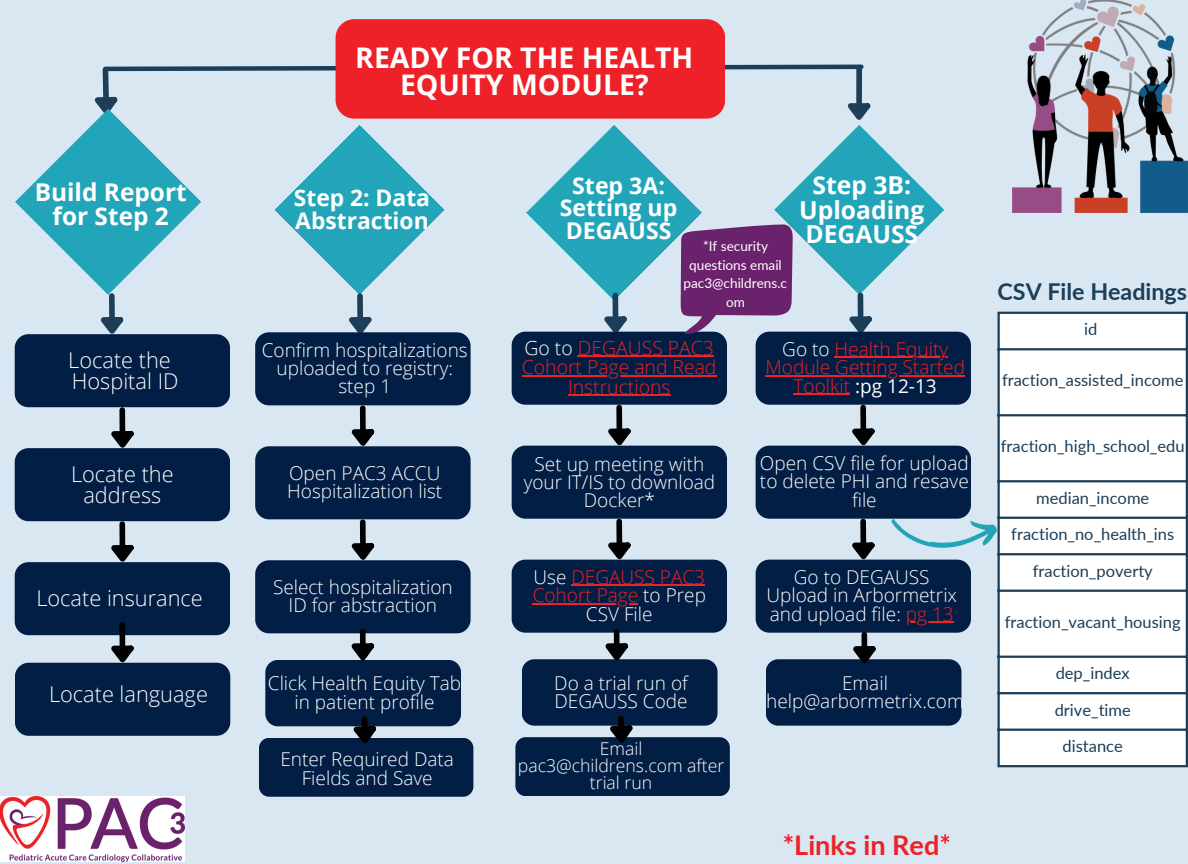
<style>
.page{position:relative;width:1188px;height:864px;background:#d9e7f3}
.page>*{position:absolute;margin:0;border:0;box-sizing:border-box;transform-origin:0 0}
.t1{font:700 28.5px/27.6px "Open Sans";color:#fff;text-align:center}
.t2{font:700 27.15px "Lato";color:#ed2127}
.t3{font:700 24.75px/24.8px "Open Sans";color:#fff;text-align:center}
.t4{font:700 24.45px/24.5px "Open Sans";color:#fff;text-align:center}
.t5{font:700 23.25px "Lato";color:#1c3e58}
.t6{font:700 23.1px/22.5px "Open Sans";color:#fff;text-align:center}
.t7{font:700 22.8px/22.8px "Open Sans";color:#fff}
.t8{font:300 21.75px/21.5px "Open Sans";color:#fff}
.t9{font:300 19.35px/19.4px "Open Sans";color:#ed2127;text-align:center}
.t10{font:300 19.05px/18.3px "Open Sans";color:#fff;text-align:center}
.t11{font:300 19.05px/18.3px "Open Sans";color:#ed2127;text-align:center}
.t12{font:300 17.7px/17px "Open Sans";color:#fff;text-align:center}
.t13{font:16.5px "Lato";color:#1c3e58}
.t14{font:13.65px/18.3px "Lato";color:#fff;text-align:center}
.s1{color:#fff}
.s2{font-weight:400;color:#fff}
.s3{color:#ed2127}
</style>
<div class="page">
<img style="left:0;top:797px;width:184px;height:65px">
<div style="left:336px;top:19px;width:389px;height:100px;background:#ed2127;border-radius:19px"></div>
<div style="left:15px;top:334px;width:215px;height:73px;background:#021e45;border-radius:14px"></div>
<div style="left:15px;top:448px;width:215px;height:73px;background:#021e45;border-radius:14px"></div>
<div style="left:15px;top:562px;width:215px;height:73px;background:#021e45;border-radius:14px"></div>
<div style="left:119px;top:410px;width:6px;height:21px;background:#000"></div>
<svg style="left:103px;top:426px;width:36px;height:23px"></svg>
<div style="left:119px;top:524px;width:6px;height:21px;background:#000"></div>
<svg style="left:103px;top:540px;width:36px;height:23px"></svg>
<div style="left:15px;top:663px;width:215px;height:73px;background:#021e45;border-radius:14px"></div>
<div style="left:255px;top:332px;width:216px;height:73px;background:#021e45;border-radius:14px"></div>
<div style="left:255px;top:446px;width:216px;height:73px;background:#021e45;border-radius:14px"></div>
<div style="left:255px;top:560px;width:216px;height:73px;background:#021e45;border-radius:14px"></div>
<div style="left:360px;top:408px;width:6px;height:21px;background:#000"></div>
<svg style="left:343px;top:424px;width:36px;height:23px"></svg>
<div style="left:360px;top:522px;width:6px;height:21px;background:#000"></div>
<svg style="left:343px;top:538px;width:36px;height:23px"></svg>
<div style="left:265px;top:660px;width:196px;height:66px;background:#021e45;border-radius:13px"></div>
<div style="left:259px;top:738px;width:214px;height:59px;background:#021e45;border-radius:10px"></div>
<svg style="left:345px;top:720px;width:37px;height:24px"></svg>
<div style="left:119px;top:625px;width:6px;height:21px;background:#000"></div>
<svg style="left:103px;top:640px;width:36px;height:23px"></svg>
<div style="left:515px;top:737px;width:215px;height:59px;background:#021e45;border-radius:10px"></div>
<div style="left:512px;top:332px;width:215px;height:73px;background:#021e45;border-radius:14px"></div>
<div style="left:512px;top:446px;width:215px;height:73px;background:#021e45;border-radius:14px"></div>
<div style="left:512px;top:560px;width:215px;height:73px;background:#021e45;border-radius:14px"></div>
<div style="left:616px;top:408px;width:6px;height:21px;background:#000"></div>
<svg style="left:600px;top:423px;width:36px;height:23px"></svg>
<div style="left:616px;top:522px;width:6px;height:21px;background:#000"></div>
<svg style="left:600px;top:537px;width:36px;height:23px"></svg>
<div style="left:522px;top:659px;width:196px;height:67px;background:#021e45;border-radius:13px"></div>
<svg style="left:601px;top:720px;width:37px;height:23px"></svg>
<div style="left:756px;top:332px;width:215px;height:73px;background:#021e45;border-radius:14px"></div>
<div style="left:756px;top:446px;width:215px;height:73px;background:#021e45;border-radius:14px"></div>
<div style="left:756px;top:560px;width:215px;height:73px;background:#021e45;border-radius:14px"></div>
<div style="left:860px;top:408px;width:6px;height:21px;background:#000"></div>
<svg style="left:844px;top:423px;width:36px;height:23px"></svg>
<div style="left:860px;top:522px;width:6px;height:21px;background:#000"></div>
<svg style="left:844px;top:537px;width:36px;height:23px"></svg>
<div style="left:766px;top:659px;width:195px;height:67px;background:#021e45;border-radius:13px"></div>
<img style="left:1012px;top:0;width:176px;height:213px">
<div style="left:360px;top:632px;width:6px;height:11px;background:#000"></div>
<svg style="left:351px;top:638px;width:23px;height:23px"></svg>
<div style="left:614px;top:632px;width:6px;height:11px;background:#000"></div>
<svg style="left:597px;top:638px;width:36px;height:23px"></svg>
<div style="left:861px;top:635px;width:6px;height:11px;background:#000"></div>
<svg style="left:845px;top:641px;width:36px;height:23px"></svg>
<svg style="left:15px;top:62px;width:930px;height:278px"></svg>
<div style="left:1000px;top:314px;width:186px;height:451px;background:#fff"></div>
<hr style="left:998px;top:314px;width:2px;height:451px;background:#1c3e58">
<hr style="left:1186px;top:314px;width:2px;height:451px;background:#1c3e58">
<hr style="left:998px;top:312px;width:190px;height:2px;background:#1c3e58">
<hr style="left:998px;top:348px;width:190px;height:2px;background:#1c3e58">
<hr style="left:998px;top:414px;width:190px;height:2px;background:#1c3e58">
<hr style="left:998px;top:480px;width:190px;height:2px;background:#1c3e58">
<hr style="left:998px;top:517px;width:190px;height:2px;background:#1c3e58">
<hr style="left:998px;top:553px;width:190px;height:2px;background:#1c3e58">
<hr style="left:998px;top:590px;width:190px;height:2px;background:#1c3e58">
<hr style="left:998px;top:656px;width:190px;height:2px;background:#1c3e58">
<hr style="left:998px;top:692px;width:190px;height:2px;background:#1c3e58">
<hr style="left:998px;top:729px;width:190px;height:2px;background:#1c3e58">
<hr style="left:998px;top:765px;width:190px;height:2px;background:#1c3e58">
<svg style="left:891px;top:519px;width:107px;height:30px"></svg>
<hr style="left:578px;top:356px;width:136px;height:1px;background:#ed2127">
<hr style="left:522px;top:375px;width:195px;height:1px;background:#ed2127">
<hr style="left:568px;top:395px;width:103px;height:1px;background:#ed2127">
<hr style="left:571px;top:585px;width:134px;height:1px;background:#ed2127">
<hr style="left:533px;top:603px;width:105px;height:1px;background:#ed2127">
<hr style="left:835px;top:357px;width:113px;height:1px;background:#ed2127">
<hr style="left:765px;top:375px;width:200px;height:1px;background:#ed2127">
<hr style="left:794px;top:394px;width:56px;height:1px;background:#ed2127">
<hr style="left:906px;top:622px;width:48px;height:1px;background:#ed2127">
<p class="t4" style="left:35px;top:179px;width:154px">Build Report for Step 2</p>
<p class="t8" style="left:68px;top:348px;width:112px">Locate the<br>Hospital ID</p>
<p class="t8" style="left:71px;top:462px;width:104px;text-align:center">Locate the address</p>
<p class="t8" style="left:36px;top:587px;width:168px">Locate insurance</p>
<p class="t8" style="left:49px;top:683px;width:160px">Locate language</p>
<p class="t1" style="left:355px;top:43px;width:340px">READY FOR THE HEALTH<br>EQUITY MODULE?</p>
<p class="t7" style="left:294px;top:186px;width:138px">Step 2: Data<br>Abstraction</p>
<p class="t6" style="left:560px;top:174px;width:119px">Step 3A:<br>Setting up<br>DEGAUSS</p>
<p class="t14" style="left:684px;top:237px;width:105px">*If security questions email pac3@childrens.c om</p>
<p class="t3" style="left:799px;top:172px;width:127px">Step 3B:<br>Uploading<br>DEGAUSS</p>
<p class="t10" style="left:262px;top:340px;width:208px">Confirm hospitalizations uploaded to registry: step 1</p>
<p class="t10" style="left:287px;top:463px;width:157px;text-align:left">Open PAC3 ACCU<br>Hospitalization list</p>
<p class="t10" style="left:273px;top:577px;width:181px">Select hospitalization<br>ID for abstraction</p>
<p class="t10" style="left:268px;top:674px;width:195px">Click Health Equity Tab in patient profile</p>
<p class="t10" style="left:280px;top:750px;width:175px">Enter Required Data<br>Fields and Save</p>
<p class="t9" style="left:522px;top:338px;width:196px"><span class="s1">Go to</span> DEGAUSS PAC3<br>Cohort Page and Read<br>Instructions</p>
<p class="t10" style="left:524px;top:454px;width:193px">Set up meeting with your IT/IS to download<br>Docker*</p>
<p class="t11" style="left:533px;top:567px;width:175px"><span class="s1">Use</span> DEGAUSS PAC3<br>Cohort Page <span class="s1">to Prep<br>CSV File</span></p>
<p class="t10" style="left:554px;top:673px;width:135px;text-align:left">Do a trial run of<br>DEGAUSS Code</p>
<p class="t12" style="left:518px;top:740px;width:208px">Email pac3@childrens.com after trial run</p>
<p class="t11" style="left:765px;top:339px;width:201px"><span class="s1">Go to</span> Health Equity<br>Module Getting Started<br>Toolkit <span class="s2">:pg 12-13</span></p>
<p class="t10" style="left:760px;top:453px;width:210px">Open CSV file for upload to delete PHI and resave file</p>
<p class="t10" style="left:766px;top:567px;width:192px">Go to DEGAUSS<br>Upload in Arbormetrix and upload file: <span class="s3">pg 13</span></p>
<p class="t10" style="left:766px;top:673px;width:199px">Email help@arbormetrix.com</p>
<p class="t2" style="left:783px;top:828px;width:170px">*Links in Red*</p>
<p class="t5" style="left:998px;top:277px;width:191px">CSV File Headings</p>
<p class="t13" style="left:1084px;top:319px;width:15px">id</p>
<p class="t13" style="left:1002px;top:370px;width:183px">fraction_assisted_income</p>
<p class="t13" style="left:1001px;top:436px;width:185px">fraction_high_school_edu</p>
<p class="t13" style="left:1036px;top:488px;width:115px">median_income</p>
<p class="t13" style="left:1011px;top:524px;width:164px">fraction_no_health_ins</p>
<p class="t13" style="left:1033px;top:560px;width:122px">fraction_poverty</p>
<p class="t13" style="left:1005px;top:612px;width:177px">fraction_vacant_housing</p>
<p class="t13" style="left:1056px;top:663px;width:76px">dep_index</p>
<p class="t13" style="left:1055px;top:699px;width:78px">drive_time</p>
<p class="t13" style="left:1063px;top:736px;width:62px">distance</p>
</div>
